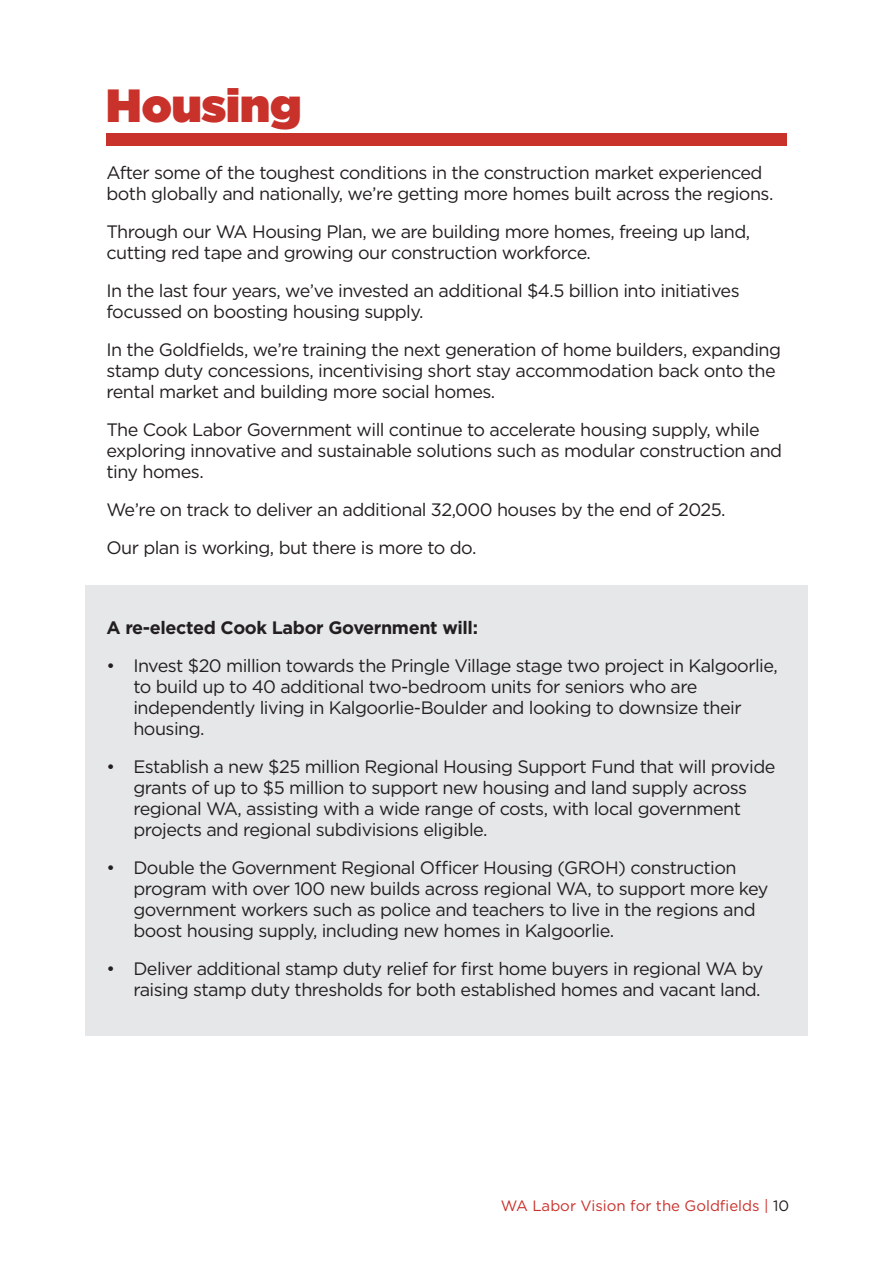
<style>
.page{position:relative;width:893px;height:1263px;background:#fff}
.page>*{position:absolute;margin:0;border:0;box-sizing:border-box;transform-origin:0 0}
.t1{font:900 46.5px "Gotham";color:#c9312b}
.t2{font:18px/21px "Gotham";letter-spacing:-.03em;color:#231f20}
.t3{font:700 18px "Gotham";letter-spacing:-.02em;color:#231f20}
.t4{font:15px "Gotham";color:#c9312b}
.s1{color:#231f20}
</style>
<div class="page">
<div style="left:85px;top:585px;width:723px;height:450px;background:#e6e7e9"></div>
<div style="left:106px;top:133px;width:681px;height:12px;background:#c9312b"></div>
<h1 class="t1" style="left:106px;top:72px;width:197px">Housing</h1>
<p class="t2" style="left:106px;top:161px;width:668px">After some of the toughest conditions in the construction market experienced both globally and nationally, we’re getting more homes built across the regions.</p>
<p class="t2" style="left:106px;top:220px;width:645px">Through our WA Housing Plan, we are building more homes, freeing up land, cutting red tape and growing our construction workforce.</p>
<p class="t2" style="left:106px;top:280px;width:635px">In the last four years, we’ve invested an additional $4.5 billion into initiatives focussed on boosting housing supply.</p>
<p class="t2" style="left:106px;top:339px;width:676px">In the Goldfields, we’re training the next generation of home builders, expanding stamp duty concessions, incentivising short stay accommodation back onto the rental market and building more social homes.</p>
<p class="t2" style="left:106px;top:419px;width:677px">The Cook Labor Government will continue to accelerate housing supply, while exploring innovative and sustainable solutions such as modular construction and tiny homes.</p>
<p class="t2" style="left:106px;top:490px;width:621px;line-height:38px">We’re on track to deliver an additional 32,000 houses by the end of 2025.<br>Our plan is working, but there is more to do.</p>
<p class="t3" style="left:106px;top:616px;width:373px">A re-elected Cook Labor Government will:</p>
<p class="t2" style="left:133px;top:655px;width:646px;text-indent:-27px">• Invest $20 million towards the Pringle Village stage two project in Kalgoorlie, to build up to 40 additional two-bedroom units for seniors who are independently living in Kalgoorlie-Boulder and looking to downsize their housing.</p>
<p class="t2" style="left:133px;top:756px;width:644px;text-indent:-27px">• Establish a new $25 million Regional Housing Support Fund that will provide grants of up to $5 million to support new housing and land supply across regional WA, assisting with a wide range of costs, with local government projects and regional subdivisions eligible.</p>
<p class="t2" style="left:133px;top:857px;width:637px;text-indent:-27px">• Double the Government Regional Officer Housing (GROH) construction program with over 100 new builds across regional WA, to support more key government workers such as police and teachers to live in the regions and boost housing supply, including new homes in Kalgoorlie.</p>
<p class="t2" style="left:106px;top:958px;width:658px;text-align:right">• Deliver additional stamp duty relief for first home buyers in regional WA by raising stamp duty thresholds for both established homes and vacant land.</p>
<p class="t4" style="left:501px;top:1196px;width:290px">WA Labor Vision for the Goldfields | <span class="s1">10</span></p>
</div>
